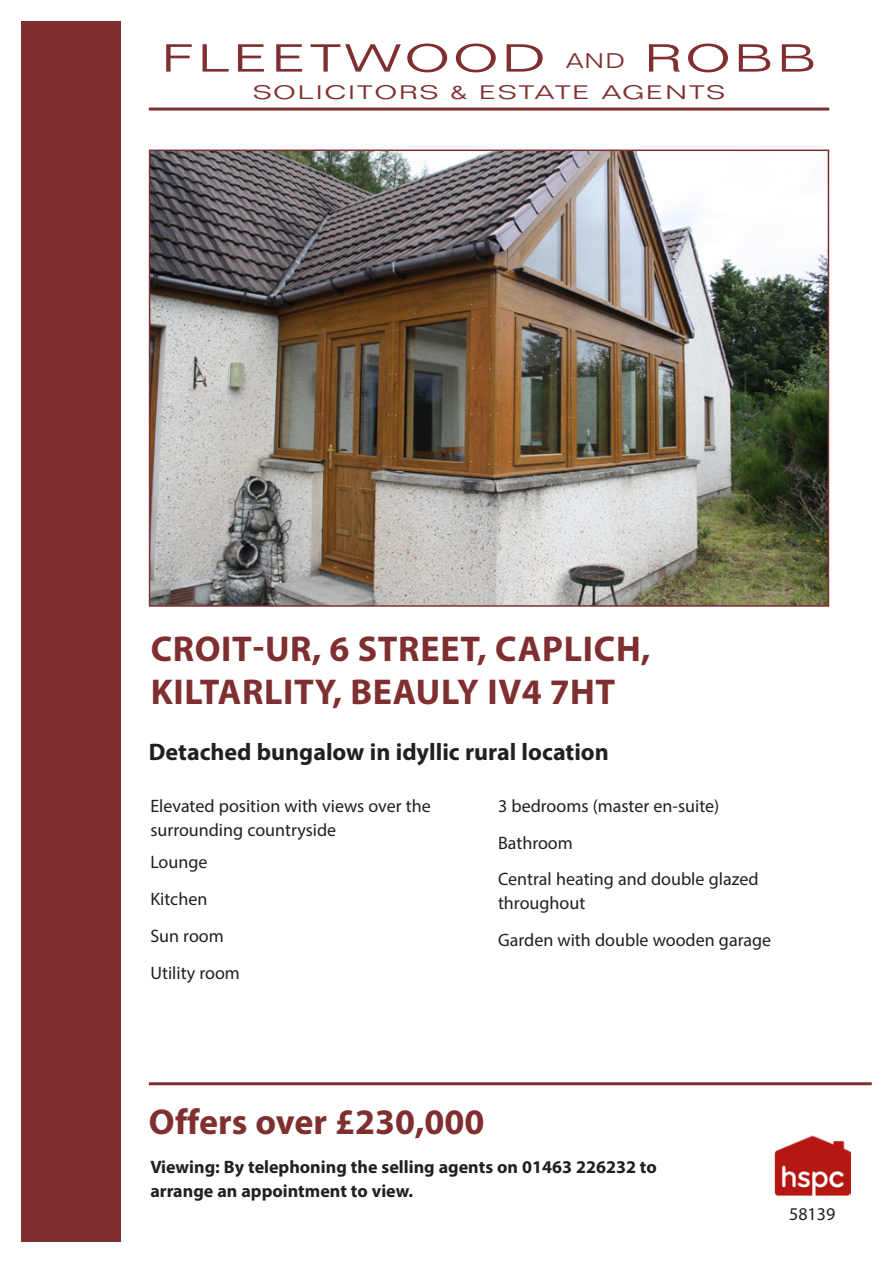
<style>
.page{position:relative;width:893px;height:1263px;background:#fff}
.page>*{position:absolute;margin:0;border:0;box-sizing:border-box;transform-origin:0 0}
.t1{font:300 38.4px "Folio BT";letter-spacing:.05em;color:#7f2f2f;scale:1.53 1}
.Property_Address{font:700 36px/43.2px "Myriad Pro";letter-spacing:.02em;color:#7f2f2f}
.Price{font:700 36px "Myriad Pro";color:#7f2f2f}
._1st_Cover_Heading{font:700 24px "Myriad Pro";color:#231f20}
.t2{font:300 19.2px "Folio BT";letter-spacing:.05em;color:#7f2f2f;scale:1.53 1}
.Initial_Description{font:18px/24px "Myriad Pro";color:#231f20}
.Viewing{font:700 18px/24px "Myriad Pro";color:#231f20}
.Ref{font:18px "Myriad Pro";color:#231f20}
.s1{font-size:20.7px}
</style>
<div class="page">
<img style="left:774px;top:1135px;width:76px;height:61px">
<hr style="left:149px;top:1082px;width:723px;height:3px;background:#7f2f2f">
<hr style="left:149px;top:108px;width:680px;height:3px;background:#7f2f2f">
<div style="left:21px;top:21px;width:100px;height:1221px;background:#7f2f2f"></div>
<img style="left:152px;top:153px;width:674px;height:451px">
<div style="left:149px;top:150px;width:680px;height:457px;border:2px solid #7f2f2f"></div>
<p class="t1" style="left:161px;top:35px;width:430px">FLEETWOOD <span class="s1">AND</span> ROBB</p>
<p class="t2" style="left:253px;top:80px;width:310px">SOLICITORS &amp; ESTATE AGENTS</p>
<p class="Property_Address" style="left:151px;top:626px;width:501px">CROIT-UR, 6 STREET, CAPLICH,<br>KILTARLITY, BEAULY IV4 7HT</p>
<p class="_1st_Cover_Heading" style="left:149px;top:736px;width:461px">Detached bungalow in idyllic rural location</p>
<p class="Initial_Description" style="left:150px;top:794px;width:282px">Elevated position with views over the surrounding countryside</p>
<p class="Initial_Description" style="left:150px;top:850px;width:59px">Lounge</p>
<p class="Initial_Description" style="left:150px;top:887px;width:59px">Kitchen</p>
<p class="Initial_Description" style="left:150px;top:924px;width:75px">Sun room</p>
<p class="Initial_Description" style="left:150px;top:960px;width:91px">Utility room</p>
<p class="Initial_Description" style="left:498px;top:794px;width:223px">3 bedrooms (master en-suite)</p>
<p class="Initial_Description" style="left:498px;top:830px;width:76px">Bathroom</p>
<p class="Initial_Description" style="left:498px;top:867px;width:262px">Central heating and double glazed throughout</p>
<p class="Initial_Description" style="left:498px;top:928px;width:275px">Garden with double wooden garage</p>
<p class="Price" style="left:149px;top:1098px;width:337px">Offers over £230,000</p>
<p class="Viewing" style="left:150px;top:1155px;width:508px">Viewing: By telephoning the selling agents on 01463 226232 to arrange an appointment to view.</p>
<p class="Ref" style="left:789px;top:1203px;width:48px">58139</p>
</div>
